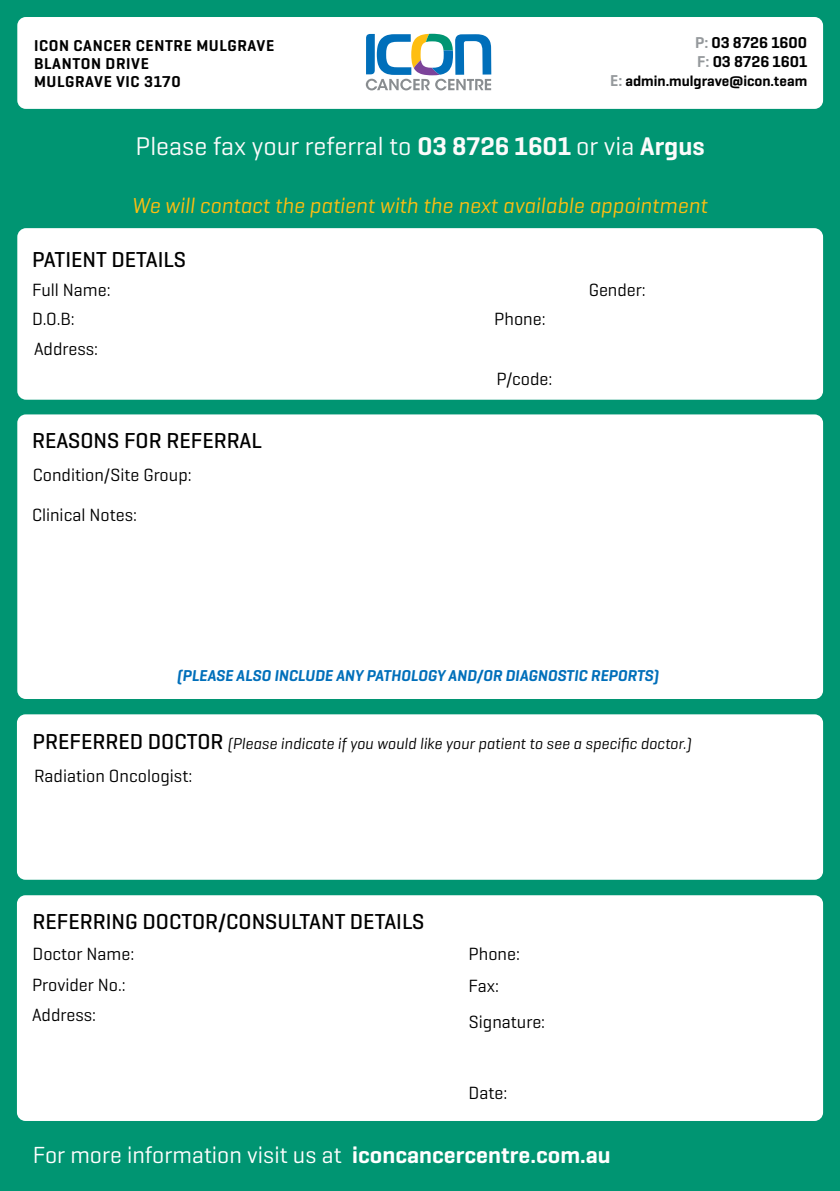
<style>
.page{position:relative;width:840px;height:1191px;background:#fff}
.page>*{position:absolute;margin:0;border:0;box-sizing:border-box;transform-origin:0 0}
.t1{font:26px "Geogrotesque";color:#fbfbfb}
.t2{font:23.6px "Geogrotesque";color:#fff}
.t3{font:500 22px "Geogrotesque";color:#000}
.t4{font:italic 22px "Geogrotesque";color:#febe10}
.t5{font:18px/30.8px "Geogrotesque";color:#000}
.t6{font:italic 16px "Geogrotesque";color:#000}
.t7{font:italic 600 16px "Geogrotesque";color:#006fba}
.t8{font:600 16px/18px "Geogrotesque";letter-spacing:.04em;color:#000}
.t9{font:600 16px/19.2px "Geogrotesque";color:#000}
.t10{font:600 15px "Geogrotesque";color:#000}
.s1{color:#95999c}
.s2{font-size:16px;color:#95999c}
.s3{font-weight:600}
.s4{font-weight:500;font-style:normal;font-size:22px}
</style>
<div class="page">
<div style="left:0;top:0;width:839px;height:1191px;background:#009572"></div>
<div style="left:17px;top:228px;width:805px;height:172px;background:#fff;border-radius:9px"></div>
<div style="left:17px;top:414px;width:805px;height:285px;background:#fff;border-radius:9px"></div>
<div style="left:17px;top:895px;width:805px;height:226px;background:#fff;border-radius:9px"></div>
<div style="left:17px;top:17px;width:805px;height:92px;background:#fff;border-radius:9px"></div>
<svg style="left:365px;top:34px;width:126px;height:56px"></svg>
<div style="left:17px;top:714px;width:805px;height:165px;background:#fff;border-radius:9px"></div>
<p class="t8" style="left:34px;top:36px;width:241px">ICON CANCER CENTRE MULGRAVE<br>BLANTON DRIVE<br>MULGRAVE VIC 3170</p>
<p class="t9" style="left:694px;top:32px;width:113px"><span class="s1">P:</span> 03 8726 1600<br><span class="s1">F:</span> 03 8726 1601</p>
<p class="t10" style="left:609px;top:72px;width:198px"><span class="s2">E:</span> admin.mulgrave@icon.team</p>
<h1 class="t1" style="left:135px;top:130px;width:570px">Please fax your referral to <span class="s3">03 8726 1601</span> or via <span class="s3">Argus</span></h1>
<p class="t4" style="left:132px;top:192px;width:576px">We will contact the patient with the next available appointment</p>
<p class="t3" style="left:32px;top:246px;width:155px">PATIENT DETAILS</p>
<p class="t5" style="left:32px;top:274px;width:80px">Full Name:</p>
<p class="t5" style="left:32px;top:303px;width:44px">D.O.B:</p>
<p class="t5" style="left:34px;top:333px;width:66px">Address:</p>
<p class="t3" style="left:32px;top:426px;width:231px">REASONS FOR REFERRAL</p>
<p class="t5" style="left:33px;top:459px;width:160px">Condition/Site Group:</p>
<p class="t5" style="left:32px;top:498px;width:106px">Clinical Notes:</p>
<p class="t5" style="left:494px;top:303px;width:53px">Phone:</p>
<p class="t5" style="left:496px;top:363px;width:57px">P/code:</p>
<p class="t5" style="left:588px;top:274px;width:59px">Gender:</p>
<p class="t7" style="left:177px;top:666px;width:483px">(PLEASE ALSO INCLUDE ANY PATHOLOGY AND/OR DIAGNOSTIC REPORTS)</p>
<p class="t6" style="left:33px;top:733px;width:660px"><span class="s4">PREFERRED DOCTOR</span> (Please indicate if you would like your patient to see a specific doctor.)</p>
<p class="t5" style="left:34px;top:760px;width:160px">Radiation Oncologist:</p>
<p class="t3" style="left:33px;top:907px;width:393px">REFERRING DOCTOR/CONSULTANT DETAILS</p>
<p class="t5" style="left:32px;top:938px;width:104px">Doctor Name:<br>Provider No.:</p>
<p class="t5" style="left:32px;top:999px;width:66px">Address:</p>
<p class="t5" style="left:468px;top:937px;width:53px">Phone:</p>
<p class="t5" style="left:468px;top:969px;width:32px">Fax:</p>
<p class="t5" style="left:468px;top:1006px;width:78px">Signature:</p>
<p class="t5" style="left:468px;top:1077px;width:40px">Date:</p>
<h2 class="t2" style="left:33px;top:1140px;width:579px">For more information visit us at <span class="s3">iconcancercentre.com.au</span></h2>
</div>
